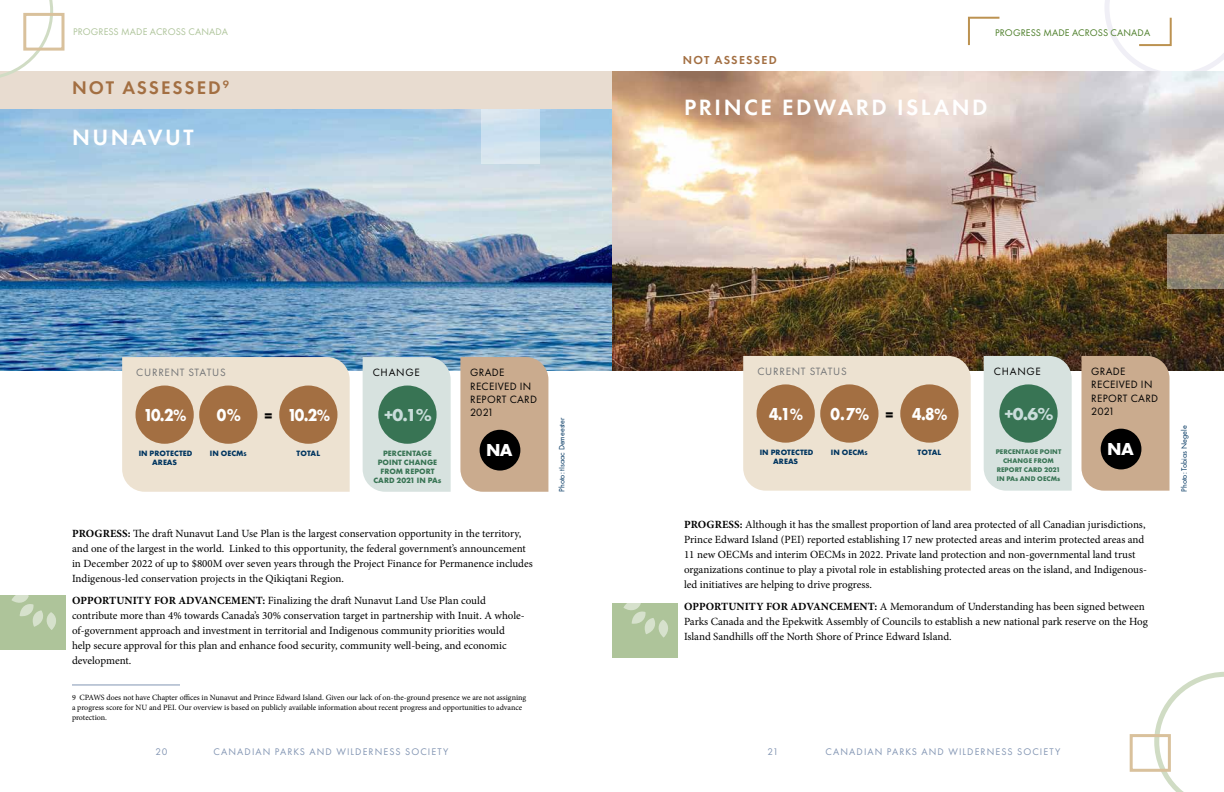
<style>
.page{position:relative;width:1224px;height:792px;background:#fff}
.page>*{position:absolute;margin:0;border:0;box-sizing:border-box;transform-origin:0 0}
.t1{font:600 23px "Futura PT";letter-spacing:.11em;color:#fff}
.t2{font:600 19px "Futura PT";letter-spacing:.11em;color:#a36f42}
.t3{font:700 18px "Futura PT";letter-spacing:-.08em;color:#fff;scale:.88 1}
.t4{font:700 18px "Futura PT";color:#c9ddda}
.t5{font:700 18px "Futura PT";letter-spacing:-.08em;color:#fff}
.t6{font:600 12px "Futura PT";letter-spacing:.11em;color:#a36f42}
.t7{font:11px/15px "Minion Pro";letter-spacing:-.005em;color:#000}
.t8{font:11px/13.2px "Futura PT";letter-spacing:.03em;color:#000}
.t9{font:11px "Futura PT";letter-spacing:.07em;color:#737577}
.t10{font:10px "Futura PT";letter-spacing:.11em;color:#8295b3}
.t11{font:10px "Futura PT";letter-spacing:.01em;color:#aec49a}
.t12{font:10px "Futura PT";letter-spacing:.01em;color:#4b7d27}
.t13{font:8px/10px "Minion Pro";letter-spacing:-.005em;color:#000}
.t14{font:700 8px/9px "Futura PT";letter-spacing:.01em;color:#003560;text-align:center}
.t15{font:700 8px/9px "Futura PT";letter-spacing:.01em;color:#387454;text-align:center}
.t16{font:8px "Futura PT";color:#003560}
.t17{font:700 7px/9px "Futura PT";letter-spacing:.01em;color:#387454;text-align:center}
.s1{font-size:17px}
.s2{color:#000}
.s3{font-size:5.6px}
.s4{font-weight:700}
</style>
<div class="page">
<img style="left:612px;top:72px;width:612px;height:298px">
<svg style="left:1168px;top:234px;width:56px;height:55px;background:#948672"></svg>
<img style="left:0;top:109px;width:612px;height:262px">
<div style="left:122px;top:357px;width:228px;height:135px;background:#ede2d1"></div>
<div style="left:743px;top:356px;width:228px;height:135px;background:#ede2d1"></div>
<div style="left:363px;top:357px;width:88px;height:135px;background:#d7e2df"></div>
<div style="left:984px;top:356px;width:88px;height:135px;background:#d7e2df"></div>
<div style="left:460px;top:357px;width:88px;height:135px;background:#caab8e"></div>
<div style="left:1081px;top:356px;width:89px;height:135px;background:#caab8e"></div>
<div style="left:136px;top:386px;width:58px;height:58px;background:#a36f42;border-radius:50%"></div>
<div style="left:757px;top:384px;width:58px;height:59px;background:#a36f42;border-radius:50%"></div>
<div style="left:279px;top:386px;width:58px;height:58px;background:#a36f42;border-radius:50%"></div>
<div style="left:900px;top:384px;width:59px;height:59px;background:#a36f42;border-radius:50%"></div>
<div style="left:199px;top:386px;width:58px;height:58px;background:#a36f42;border-radius:50%"></div>
<div style="left:820px;top:384px;width:59px;height:59px;background:#a36f42;border-radius:50%"></div>
<div style="left:378px;top:386px;width:59px;height:58px;background:#387454;border-radius:50%"></div>
<div style="left:999px;top:384px;width:59px;height:59px;background:#387454;border-radius:50%"></div>
<div style="left:480px;top:430px;width:40px;height:41px;background:#000;border-radius:50%"></div>
<div style="left:1101px;top:429px;width:40px;height:40px;background:#000;border-radius:50%"></div>
<div style="left:0;top:71px;width:612px;height:38px;background:#e8dcd0"></div>
<div style="left:482px;top:109px;width:58px;height:55px;background:#d2e3ef"></div>
<hr style="left:72px;top:685px;width:108px;height:1px;background:#8295b3">
<div style="left:612px;top:603px;width:66px;height:55px;background:#aec49a"></div>
<svg style="left:623px;top:603px;width:45px;height:35px"></svg>
<div style="left:0;top:595px;width:66px;height:55px;background:#aec49a"></div>
<svg style="left:12px;top:595px;width:44px;height:35px"></svg>
<svg style="left:0;top:0;width:53px;height:78px"></svg>
<svg style="left:1154px;top:672px;width:70px;height:120px"></svg>
<svg style="left:968px;top:16px;width:32px;height:30px"></svg>
<svg style="left:1104px;top:0;width:120px;height:78px"></svg>
<div style="left:23px;top:13px;width:41px;height:38px;border:3px solid #d9c19c"></div>
<div style="left:1130px;top:734px;width:41px;height:38px;border:3px solid #d9c19c"></div>
<p class="t11" style="left:73px;top:26px;width:157px">PROGRESS MADE ACROSS CANADA</p>
<p class="t12" style="left:995px;top:27px;width:157px">PROGRESS MADE ACROSS CANADA</p>
<h2 class="t2" style="left:72px;top:76px;width:159px">NOT ASSESSED<sup>9</sup></h2>
<h1 class="t1" style="left:72px;top:123px;width:123px">NUNAVUT</h1>
<p class="t6" style="left:683px;top:53px;width:95px">NOT ASSESSED</p>
<h1 class="t1" style="left:684px;top:93px;width:305px">PRINCE EDWARD ISLAND</h1>
<p class="t9" style="left:136px;top:366px;width:91px">CURRENT STATUS</p>
<p class="t8" style="left:373px;top:366px;width:49px">CHANGE</p>
<p class="t8" style="left:470px;top:366px;width:36px">GRADE</p>
<p class="t9" style="left:757px;top:365px;width:91px">CURRENT STATUS</p>
<p class="t8" style="left:994px;top:365px;width:49px">CHANGE</p>
<p class="t8" style="left:470px;top:379px;width:69px">RECEIVED IN<br>REPORT CARD<br>2021</p>
<p class="t8" style="left:1091px;top:365px;width:69px">GRADE<br>RECEIVED IN<br>REPORT CARD<br>2021</p>
<h3 class="t3" style="left:144px;top:404px;width:50px">10.2<span class="s1">%</span></h3>
<h3 class="t3" style="left:217px;top:404px;width:29px">0%</h3>
<h3 class="t3" style="left:264px;top:404px;width:76px"><span class="s2">=</span> 10.2<span class="s1">%</span></h3>
<h3 class="t4" style="left:384px;top:404px;width:49px">+0.1%</h3>
<h3 class="t3" style="left:769px;top:403px;width:40px">4.1<span class="s1">%</span></h3>
<h3 class="t3" style="left:830px;top:403px;width:134px">0.7% <span class="s2">=</span> 4.8<span class="s1">%</span></h3>
<h3 class="t4" style="left:1004px;top:403px;width:51px">+0.6%</h3>
<h3 class="t5" style="left:486px;top:438px;width:28px">NA</h3>
<h3 class="t5" style="left:1107px;top:437px;width:28px">NA</h3>
<p class="t16" style="left:557px;top:492px;width:76px;rotate:-90deg">Photo: tIsaac Demeester</p>
<p class="t16" style="left:1179px;top:492px;width:68px;rotate:-90deg">Photo: Tobias Negele</p>
<p class="t15" style="left:373px;top:448px;width:70px">PERCENTAGE<br>POINT CHANGE<br>FROM REPORT<br>CARD 2021 IN PAs</p>
<p class="t17" style="left:996px;top:447px;width:67px">PERCENTAGE POINT<br>CHANGE FROM<br>REPORT CARD 2021<br>IN PAs AND OECMs</p>
<p class="t14" style="left:210px;top:448px;width:38px">IN OECM<span class="s3">s</span></p>
<p class="t14" style="left:297px;top:448px;width:25px">TOTAL</p>
<p class="t14" style="left:831px;top:447px;width:38px">IN OECM<span class="s3">s</span></p>
<p class="t14" style="left:918px;top:447px;width:25px">TOTAL</p>
<p class="t14" style="left:139px;top:448px;width:55px">IN PROTECTED<br>AREAS</p>
<p class="t14" style="left:760px;top:447px;width:55px">IN PROTECTED<br>AREAS</p>
<p class="t7" style="left:72px;top:526px;width:462px"><span class="s4">PROGRESS:</span> The draft Nunavut Land Use Plan is the largest conservation opportunity in the territory, and one of the largest in the world. Linked to this opportunity, the federal government’s announcement in December 2022 of up to $800M over seven years through the Project Finance for Permanence includes Indigenous-led conservation projects in the Qikiqtani Region.</p>
<p class="t7" style="left:72px;top:593px;width:454px"><span class="s4">OPPORTUNITY FOR ADVANCEMENT:</span> Finalizing the draft Nunavut Land Use Plan could contribute more than 4% towards Canada’s 30% conservation target in partnership with Inuit. A whole&shy;of-government approach and investment in territorial and Indigenous community priorities would help secure approval for this plan and enhance food security, community well-being, and economic development.</p>
<p class="t13" style="left:72px;top:692px;width:456px">9 CPAWS does not have Chapter offices in Nunavut and Prince Edward Island. Given our lack of on-the-ground presence we are not assigning a progress score for NU and PEI. Our overview is based on publicly available information about recent progress and opportunities to advance protection.</p>
<p class="t7" style="left:684px;top:517px;width:464px"><span class="s4">PROGRESS:</span> Although it has the smallest proportion of land area protected of all Canadian jurisdictions, Prince Edward Island (PEI) reported establishing 17 new protected areas and interim protected areas and 11 new OECMs and interim OECMs in 2022. Private land protection and non-governmental land trust organizations continue to play a pivotal role in establishing protected areas on the island, and Indigenous&shy;led initiatives are helping to drive progress.</p>
<p class="t7" style="left:684px;top:599px;width:466px"><span class="s4">OPPORTUNITY FOR ADVANCEMENT:</span> A Memorandum of Understanding has been signed between<br>Parks Canada and the Epekwitk Assembly of Councils to establish a new national park reserve on the Hog<br>Island Sandhills off the North Shore of Prince Edward Island.</p>
<p class="t10" style="left:156px;top:745px;width:14px">20</p>
<p class="t10" style="left:214px;top:745px;width:236px">CANADIAN PARKS AND WILDERNESS SOCIETY</p>
<p class="t10" style="left:768px;top:745px;width:12px">21</p>
<p class="t10" style="left:826px;top:745px;width:236px">CANADIAN PARKS AND WILDERNESS SOCIETY</p>
</div>
